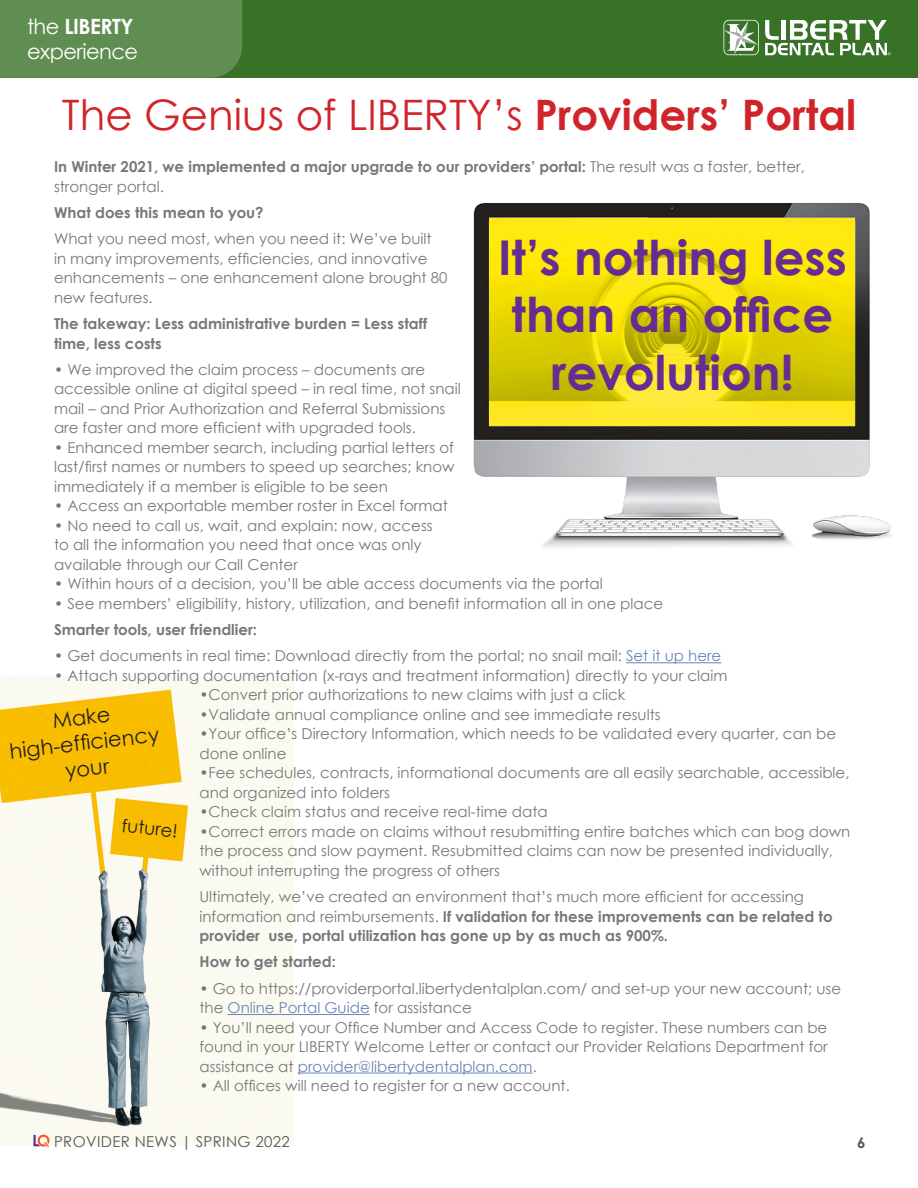
<style>
.page{position:relative;width:918px;height:1188px;background:#fff}
.page>*{position:absolute;margin:0;border:0;box-sizing:border-box;transform-origin:0 0}
.t1{font:700 48px "Century Gothic";color:#652d91}
.t2{font:42px "Century Gothic";color:#d1232a}
.t3{font:21px "Century Gothic";color:#231f20}
.t4{font:21px/25.2px "Century Gothic";letter-spacing:-.025em;color:#fff}
.t5{font:18px "Century Gothic";color:#231f20}
.t6{font:15px/19.5px "Century Gothic";color:#76787b}
.t7{font:700 15px/19.5px "Century Gothic";color:#76787b}
.t8{font:15px "Century Gothic";letter-spacing:.025em;color:#57585a}
.t9{font:700 15px "Century Gothic";color:#57585a}
.s1{font-weight:700}
.s2{font-weight:400}
.s3{color:#6985b9}
</style>
<div class="page">
<img style="left:473px;top:202px;width:419px;height:345px">
<img style="left:0;top:677px;width:293px;height:468px">
<img style="left:489px;top:218px;width:366px;height:208px">
<div style="left:0;top:0;width:918px;height:78px;background:#387227"></div>
<svg style="left:724px;top:20px;width:35px;height:35px"></svg>
<svg style="left:765px;top:20px;width:126px;height:35px"></svg>
<div style="left:0;top:0;width:242px;height:78px;background:#608e52"></div>
<hr style="left:626px;top:662px;width:95px;height:1px;background:#6985b9">
<hr style="left:228px;top:1014px;width:142px;height:1px;background:#6985b9">
<hr style="left:298px;top:1073px;width:235px;height:1px;background:#6985b9">
<svg style="left:33px;top:1135px;width:16px;height:12px"></svg>
<p class="t4" style="left:27px;top:14px;width:113px">the <span class="s1">LIBERTY </span>experience</p>
<p class="t2" style="left:62px;top:86px;width:796px">The Genius of LIBERTY’s <span class="s1">Providers’ Portal</span></p>
<p class="t7" style="left:54px;top:156px;width:752px">In Winter 2021, we implemented a major upgrade to our providers’ portal: <span class="s2">The result was a faster, better, stronger portal.</span></p>
<p class="t7" style="left:54px;top:202px;width:211px">What does this mean to you?</p>
<p class="t6" style="left:54px;top:229px;width:395px">What you need most, when you need it: We’ve built in many improvements, efficiencies, and innovative enhancements – one enhancement alone brought 80 new features.</p>
<p class="t7" style="left:54px;top:313px;width:375px">The takeway: Less administrative burden = Less staff time, less costs</p>
<p class="t6" style="left:54px;top:359px;width:408px">• We improved the claim process – documents are accessible online at digital speed – in real time, not snail mail – and Prior Authorization and Referral Submissions are faster and more efficient with upgraded tools.</p>
<p class="t6" style="left:54px;top:437px;width:402px;text-align:justify">• Enhanced member search, including partial letters of last/first names or numbers to speed up searches; know immediately if a member is eligible to be seen</p>
<p class="t6" style="left:54px;top:496px;width:395px">• Access an exportable member roster in Excel format</p>
<p class="t6" style="left:54px;top:515px;width:380px">• No need to call us, wait, and explain: now, access to all the information you need that once was only available through our Call Center</p>
<p class="t6" style="left:54px;top:574px;width:550px">• Within hours of a decision, you’ll be able access documents via the portal</p>
<p class="t6" style="left:54px;top:593px;width:611px">• See members’ eligibility, history, utilization, and benefit information all in one place</p>
<p class="t7" style="left:54px;top:619px;width:205px">Smarter tools, user friendlier:</p>
<p class="t6" style="left:54px;top:646px;width:669px">• Get documents in real time: Download directly from the portal; no snail mail: <span class="s3">Set it up here</span></p>
<p class="t6" style="left:54px;top:665px;width:675px">• Attach supporting documentation (x-rays and treatment information) directly to your claim</p>
<p class="t6" style="left:200px;top:685px;width:427px">•Convert prior authorizations to new claims with just a click</p>
<p class="t6" style="left:200px;top:704px;width:463px">•Validate annual compliance online and see immediate results</p>
<p class="t6" style="left:200px;top:724px;width:638px">•Your office’s Directory Information, which needs to be validated every quarter, can be done online</p>
<p class="t6" style="left:200px;top:763px;width:652px">•Fee schedules, contracts, informational documents are all easily searchable, accessible, and organized into folders</p>
<p class="t6" style="left:200px;top:802px;width:350px">•Check claim status and receive real-time data</p>
<p class="t6" style="left:200px;top:821px;width:652px">•Correct errors made on claims without resubmitting entire batches which can bog down the process and slow payment. Resubmitted claims can now be presented individually, without interrupting the progress of others</p>
<p class="t6" style="left:200px;top:887px;width:635px">Ultimately, we’ve created an environment that’s much more efficient for accessing information and reimbursements. <span class="s1">If validation for these improvements can be related to provider use, portal utilization has gone up by as much as 900%.</span></p>
<p class="t7" style="left:200px;top:951px;width:138px">How to get started:</p>
<p class="t6" style="left:200px;top:978px;width:643px">• Go to https://providerportal.libertydentalplan.com/ and set-up your new account; use the <span class="s3">Online Portal Guide</span> for assistance</p>
<p class="t6" style="left:200px;top:1017px;width:630px;text-align:justify">• You’ll need your Office Number and Access Code to register. These numbers can be found in your LIBERTY Welcome Letter or contact our Provider Relations Department for assistance at <span class="s3">provider@libertydentalplan.com</span>.</p>
<p class="t6" style="left:200px;top:1076px;width:372px">• All offices will need to register for a new account.</p>
<p class="t1" style="left:498px;top:221px;width:350px">It’s nothing less</p>
<p class="t1" style="left:512px;top:279px;width:323px">than an office</p>
<p class="t1" style="left:551px;top:336px;width:244px">revolution!</p>
<p class="t3" style="left:51px;top:706px;width:59px;rotate:-6deg">Make</p>
<p class="t3" style="left:8px;top:736px;width:152px;rotate:-6deg">high-effi ciency</p>
<p class="t3" style="left:64px;top:756px;width:46px;rotate:-6deg">your</p>
<p class="t5" style="left:123px;top:813px;width:58px;rotate:6deg">future!</p>
<p class="t8" style="left:54px;top:1131px;width:237px">PROVIDER NEWS | SPRING 2022</p>
<p class="t9" style="left:857px;top:1131px;width:10px">6</p>
</div>
